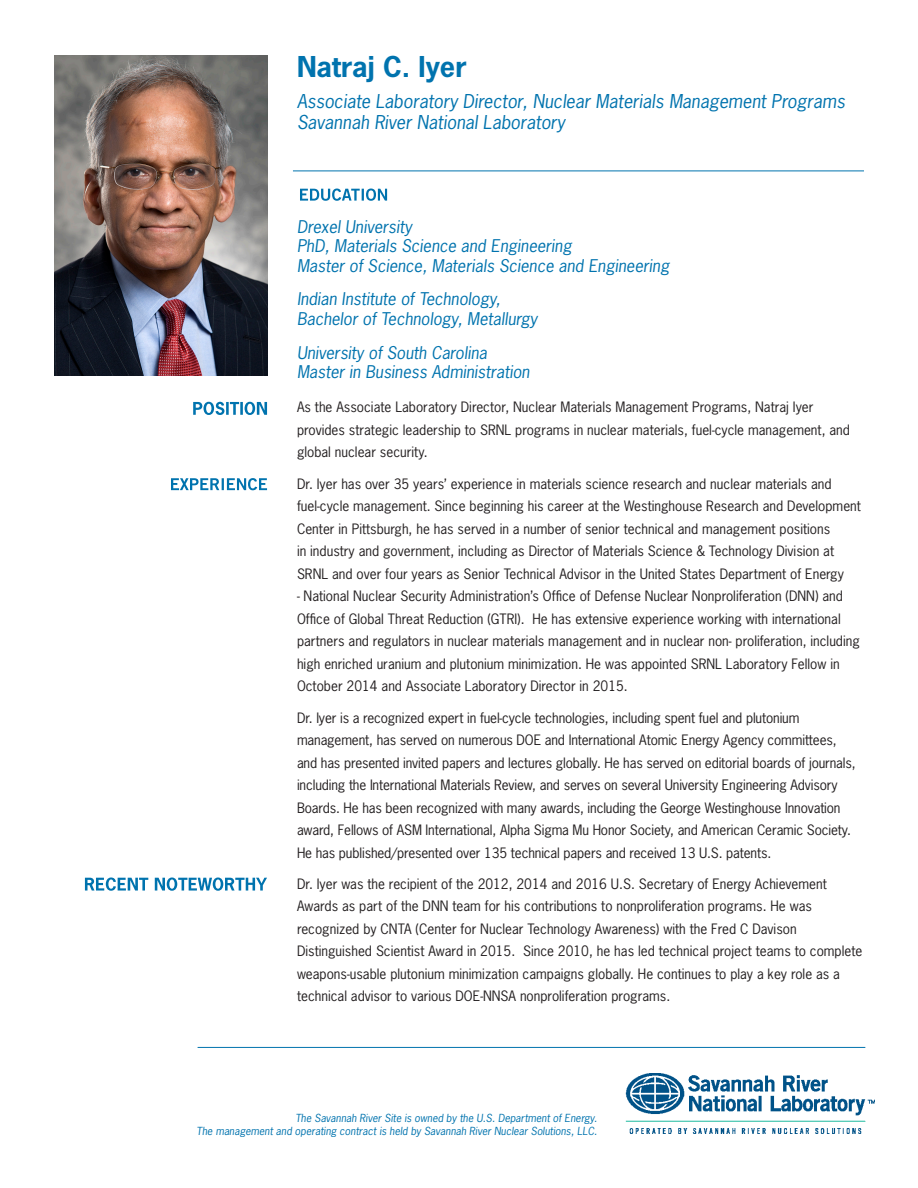
<style>
.page{position:relative;width:918px;height:1188px;background:#fff}
.page>*{position:absolute;margin:0;border:0;box-sizing:border-box;transform-origin:0 0}
.Name{font:700 27px "News Gothic Std";color:#0073ae}
.Title_text{font:italic 18px "News Gothic Std";color:#0073ae}
.Education_text{font:italic 16.5px/19.8px "News Gothic Std";color:#0073ae}
.Body_text_1{font:13.5px/22.5px "News Gothic Std";color:#231f20}
.t1{font:italic 10.5px/12.6px "News Gothic Std";color:#0073ae;text-align:right}
</style>
<div class="page">
<hr style="left:198px;top:1047px;width:667px;height:1px;background:#0073ae">
<img style="left:625px;top:1073px;width:249px;height:61px">
<svg style="left:171px;top:478px;width:96px;height:12px"></svg>
<svg style="left:193px;top:402px;width:74px;height:13px"></svg>
<svg style="left:85px;top:878px;width:182px;height:13px"></svg>
<img style="left:54px;top:55px;width:213px;height:321px">
<hr style="left:293px;top:171px;width:571px;height:1px;background:#0073ae">
<svg style="left:300px;top:189px;width:87px;height:12px"></svg>
<p class="Name" style="left:297px;top:49px;width:171px">Natraj C. Iyer</p>
<p class="Title_text" style="left:297px;top:89px;width:550px">Associate Laboratory Director, Nuclear Materials Management Programs</p>
<p class="Title_text" style="left:297px;top:111px;width:270px">Savannah River National Laboratory</p>
<p class="Education_text" style="left:297px;top:217px;width:117px">Drexel University</p>
<p class="Education_text" style="left:297px;top:237px;width:374px">PhD, Materials Science and Engineering<br>Master of Science, Materials Science and Engineering</p>
<p class="Education_text" style="left:297px;top:290px;width:205px">Indian Institute of Technology,</p>
<p class="Education_text" style="left:297px;top:309px;width:242px">Bachelor of Technology, Metallurgy</p>
<p class="Education_text" style="left:297px;top:343px;width:192px">University of South Carolina</p>
<p class="Education_text" style="left:297px;top:363px;width:234px">Master in Business Administration</p>
<p class="Body_text_1" style="left:297px;top:396px;width:554px">As the Associate Laboratory Director, Nuclear Materials Management Programs, Natraj Iyer provides strategic leadership to SRNL programs in nuclear materials, fuel-cycle management, and global nuclear security.</p>
<p class="Body_text_1" style="left:297px;top:472px;width:565px">Dr. Iyer has over 35 years’ experience in materials science research and nuclear materials and fuel-cycle management. Since beginning his career at the Westinghouse Research and Development Center in Pittsburgh, he has served in a number of senior technical and management positions<br>in industry and government, including as Director of Materials Science &amp; Technology Division at SRNL and over four years as Senior Technical Advisor in the United States Department of Energy</p>
<p class="Body_text_1" style="left:297px;top:585px;width:564px">- National Nuclear Security Administration’s Office of Defense Nuclear Nonproliferation (DNN) and Office of Global Threat Reduction (GTRI). He has extensive experience working with international partners and regulators in nuclear materials management and in nuclear non- proliferation, including high enriched uranium and plutonium minimization. He was appointed SRNL Laboratory Fellow in October 2014 and Associate Laboratory Director in 2015.</p>
<p class="Body_text_1" style="left:297px;top:706px;width:560px">Dr. Iyer is a recognized expert in fuel-cycle technologies, including spent fuel and plutonium management, has served on numerous DOE and International Atomic Energy Agency committees, and has presented invited papers and lectures globally. He has served on editorial boards of journals, including the International Materials Review, and serves on several University Engineering Advisory Boards. He has been recognized with many awards, including the George Westinghouse Innovation award, Fellows of ASM International, Alpha Sigma Mu Honor Society, and American Ceramic Society.<br>He has published/presented over 135 technical papers and received 13 U.S. patents.</p>
<p class="Body_text_1" style="left:297px;top:873px;width:567px">Dr. Iyer was the recipient of the 2012, 2014 and 2016 U.S. Secretary of Energy Achievement Awards as part of the DNN team for his contributions to nonproliferation programs. He was recognized by CNTA (Center for Nuclear Technology Awareness) with the Fred C Davison Distinguished Scientist Award in 2015. Since 2010, he has led technical project teams to complete weapons-usable plutonium minimization campaigns globally. He continues to play a key role as a technical advisor to various DOE-NNSA nonproliferation programs.</p>
<p class="t1" style="left:197px;top:1112px;width:402px">The Savannah River Site is owned by the U.S. Department of Energy.<br>The management and operating contract is held by Savannah River Nuclear Solutions, LLC.</p>
</div>
